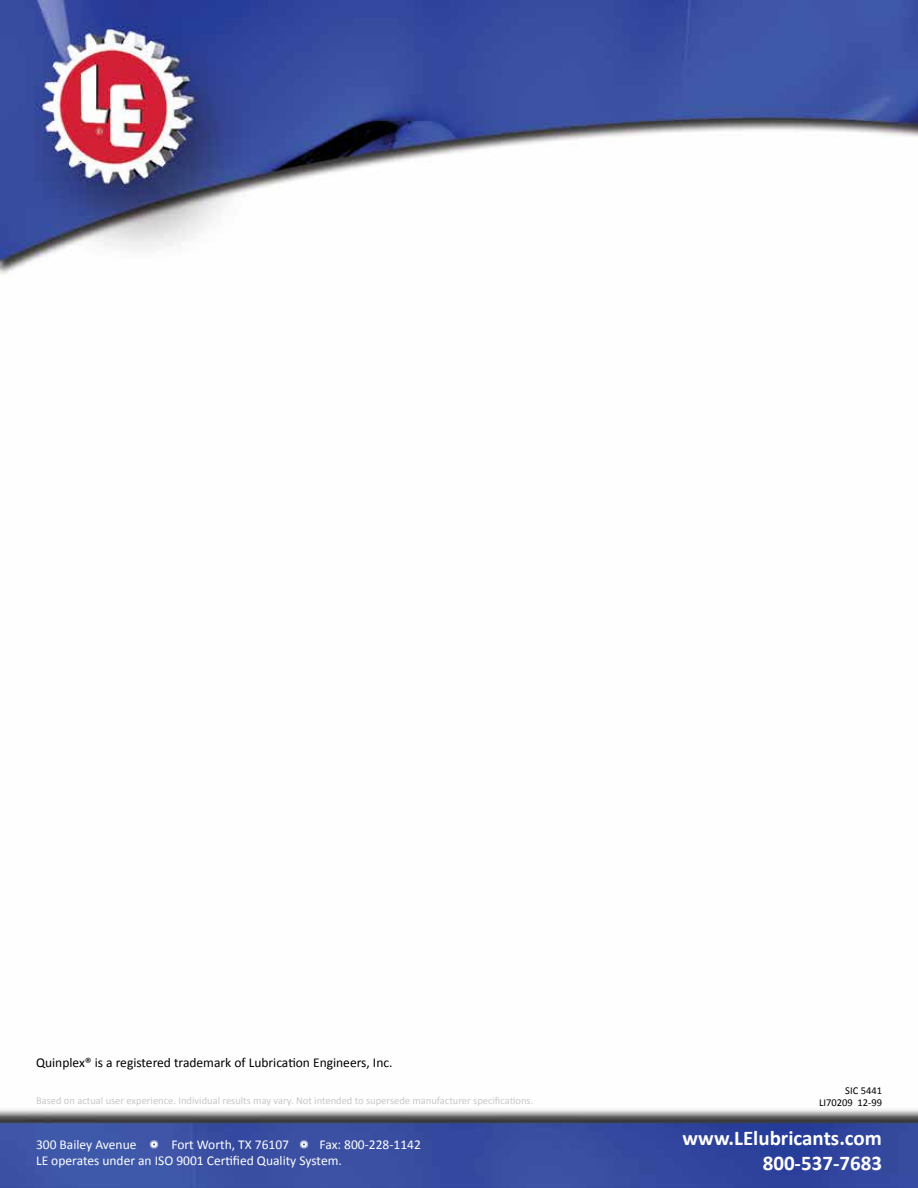
<style>
.page{position:relative;width:918px;height:1188px;background:#fff}
.page>*{position:absolute;margin:0;border:0;box-sizing:border-box;transform-origin:0 0}
.t1{font:700 21px/25.2px "Calibri";color:#fff;text-align:right}
.t2{font:13.5px/16.2px "Calibri";color:#fff}
.t3{font:13.5px "Calibri";color:#000}
.t4{font:10.5px "Calibri";color:#c7c8ca}
.t5{font:10.5px/12.6px "Calibri";color:#000;text-align:right}
</style>
<div class="page">
<img style="left:0;top:0;width:918px;height:1188px">
<svg style="left:150px;top:1140px;width:8px;height:9px"></svg>
<svg style="left:300px;top:1140px;width:8px;height:9px"></svg>
<p class="t3" style="left:36px;top:1054px;width:358px">Quinplex® is a registered trademark of Lubrication Engineers, Inc.</p>
<p class="t4" style="left:36px;top:1094px;width:499px">Based on actual user experience. Individual results may vary. Not intended to supersede manufacturer specifications.</p>
<p class="t2" style="left:36px;top:1136px;width:102px">300 Bailey Avenue</p>
<p class="t2" style="left:171px;top:1136px;width:119px">Fort Worth, TX 76107</p>
<p class="t2" style="left:36px;top:1136px;width:386px;text-indent:284px">Fax: 800-228-1142<br>LE operates under an ISO 9001 Certified Quality System.</p>
<p class="t5" style="left:819px;top:1084px;width:64px">SIC 5441<br>LI70209 12-99</p>
<h1 class="t1" style="left:683px;top:1125px;width:201px">www.LElubricants.com<br>800-537-7683</h1>
</div>
